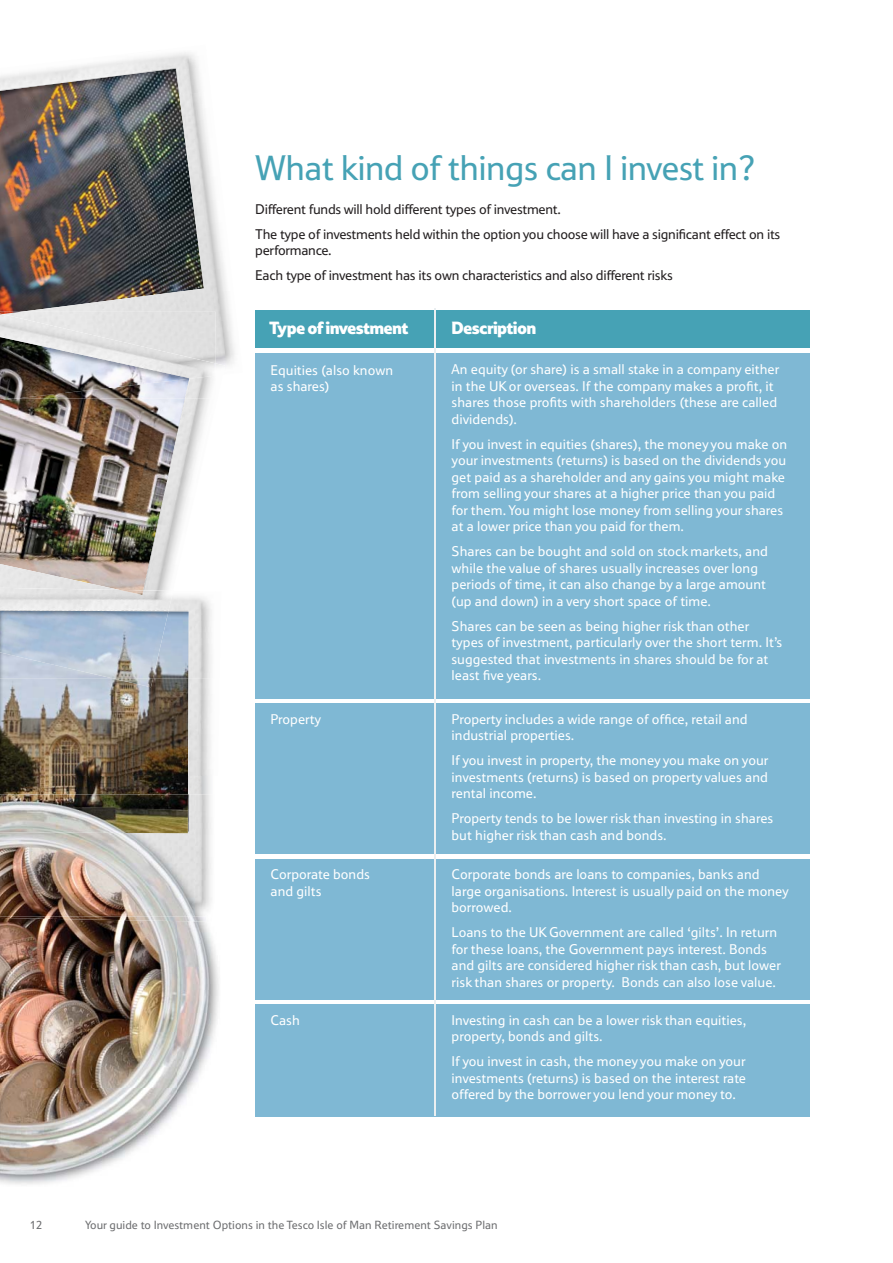
<style>
.page{position:relative;width:893px;height:1263px;background:#fff}
.page>*{position:absolute;margin:0;border:0;box-sizing:border-box;transform-origin:0 0}
.t1{font:36px "Tesco";letter-spacing:-.02em;color:#46a2b5}
.t2{font:900 18px "Tesco";letter-spacing:-.04em;color:#fff}
.t3{font:14.25px/16.5px "Tesco";color:#fff}
.t4{font:14.25px/25px "Tesco";letter-spacing:-.02em;color:#231f20}
.t5{font:12px "Tesco";color:#6d6e70}
</style>
<div class="page">
<img style="left:68px;top:52px;width:131px;height:16px">
<img style="left:204px;top:119px;width:31px;height:248px">
<img style="left:0;top:68px;width:204px;height:244px">
<img style="left:0;top:312px;width:21px;height:1px">
<svg style="left:215px;top:363px;width:10px;height:4px"></svg>
<img style="left:185px;top:399px;width:24px;height:105px">
<img style="left:189px;top:379px;width:24px;height:20px">
<img style="left:0;top:313px;width:215px;height:66px">
<img style="left:0;top:399px;width:185px;height:189px">
<svg style="left:0;top:399px;width:15px;height:2px"></svg>
<img style="left:0;top:336px;width:189px;height:63px">
<img style="left:0;top:588px;width:168px;height:23px">
<img style="left:119px;top:590px;width:24px;height:3px">
<img style="left:189px;top:678px;width:22px;height:98px">
<img style="left:166px;top:593px;width:46px;height:85px">
<svg style="left:134px;top:593px;width:9px;height:2px"></svg>
<img style="left:0;top:611px;width:189px;height:165px">
<img style="left:112px;top:678px;width:41px;height:9px">
<img style="left:0;top:611px;width:168px;height:67px">
<img style="left:0;top:776px;width:211px;height:141px">
<img style="left:176px;top:916px;width:43px;height:195px">
<img style="left:0;top:917px;width:176px;height:268px">
<img style="left:0;top:794px;width:212px;height:122px">
<img style="left:0;top:794px;width:188px;height:39px">
<div style="left:255px;top:1004px;width:554px;height:112px;background:#7fb8d4"></div>
<div style="left:255px;top:353px;width:554px;height:345px;background:#7fb8d4"></div>
<div style="left:255px;top:310px;width:554px;height:38px;background:#46a2b5"></div>
<div style="left:255px;top:703px;width:554px;height:151px;background:#7fb8d4"></div>
<div style="left:255px;top:859px;width:554px;height:140px;background:#7fb8d4"></div>
<hr style="left:434px;top:308px;width:1px;height:808px;background:#eaeff1">
<h1 class="t1" style="left:255px;top:148px;width:503px">What kind of things can I invest in?</h1>
<p class="t4" style="left:255px;top:196px;width:526px">Different funds will hold different types of investment.<br>The type of investments held within the option you choose will have a significant effect on its</p>
<p class="t4" style="left:255px;top:237px;width:419px">performance.<br>Each type of investment has its own characteristics and also different risks</p>
<p class="t2" style="left:269px;top:317px;width:141px">Type of investment</p>
<p class="t2" style="left:451px;top:317px;width:87px">Description</p>
<p class="t3" style="left:451px;top:361px;width:329px">An equity (or share) is a small stake in a company either in the UK or overseas. If the company makes a profit, it shares those profits with shareholders (these are called dividends).</p>
<p class="t3" style="left:451px;top:435px;width:337px">If you invest in equities (shares), the money you make on your investments (returns) is based on the dividends you get paid as a shareholder and any gains you might make from selling your shares at a higher price than you paid for them. You might lose money from selling your shares at a lower price than you paid for them.</p>
<p class="t3" style="left:451px;top:543px;width:318px">Shares can be bought and sold on stock markets, and while the value of shares usually increases over long periods of time, it can also change by a large amount (up and down) in a very short space of time.</p>
<p class="t3" style="left:451px;top:617px;width:332px">Shares can be seen as being higher risk than other types of investment, particularly over the short term. It’s suggested that investments in shares should be for at least five years.</p>
<p class="t3" style="left:270px;top:361px;width:124px">Equities (also known as shares)</p>
<p class="t3" style="left:270px;top:710px;width:52px">Property</p>
<p class="t3" style="left:451px;top:710px;width:297px">Property includes a wide range of office, retail and industrial properties.</p>
<p class="t3" style="left:451px;top:752px;width:318px;text-align:justify">If you invest in property, the money you make on your investments (returns) is based on property values and rental income.</p>
<p class="t3" style="left:451px;top:810px;width:323px">Property tends to be lower risk than investing in shares but higher risk than cash and bonds.</p>
<p class="t3" style="left:270px;top:866px;width:101px">Corporate bonds and gilts</p>
<p class="t3" style="left:451px;top:866px;width:339px">Corporate bonds are loans to companies, banks and large organisations. Interest is usually paid on the money borrowed.</p>
<p class="t3" style="left:451px;top:924px;width:331px">Loans to the UK Government are called ‘gilts’. In return for these loans, the Government pays interest. Bonds and gilts are considered higher risk than cash, but lower risk than shares or property. Bonds can also lose value.</p>
<p class="t3" style="left:270px;top:1012px;width:31px">Cash</p>
<p class="t3" style="left:451px;top:1012px;width:296px">Investing in cash can be a lower risk than equities, property, bonds and gilts.</p>
<p class="t3" style="left:451px;top:1053px;width:296px;text-align:justify">If you invest in cash, the money you make on your investments (returns) is based on the interest rate offered by the borrower you lend your money to.</p>
<p class="t5" style="left:30px;top:1218px;width:14px">12</p>
<p class="t5" style="left:85px;top:1218px;width:414px">Your guide to Investment Options in the Tesco Isle of Man Retirement Savings Plan</p>
</div>
